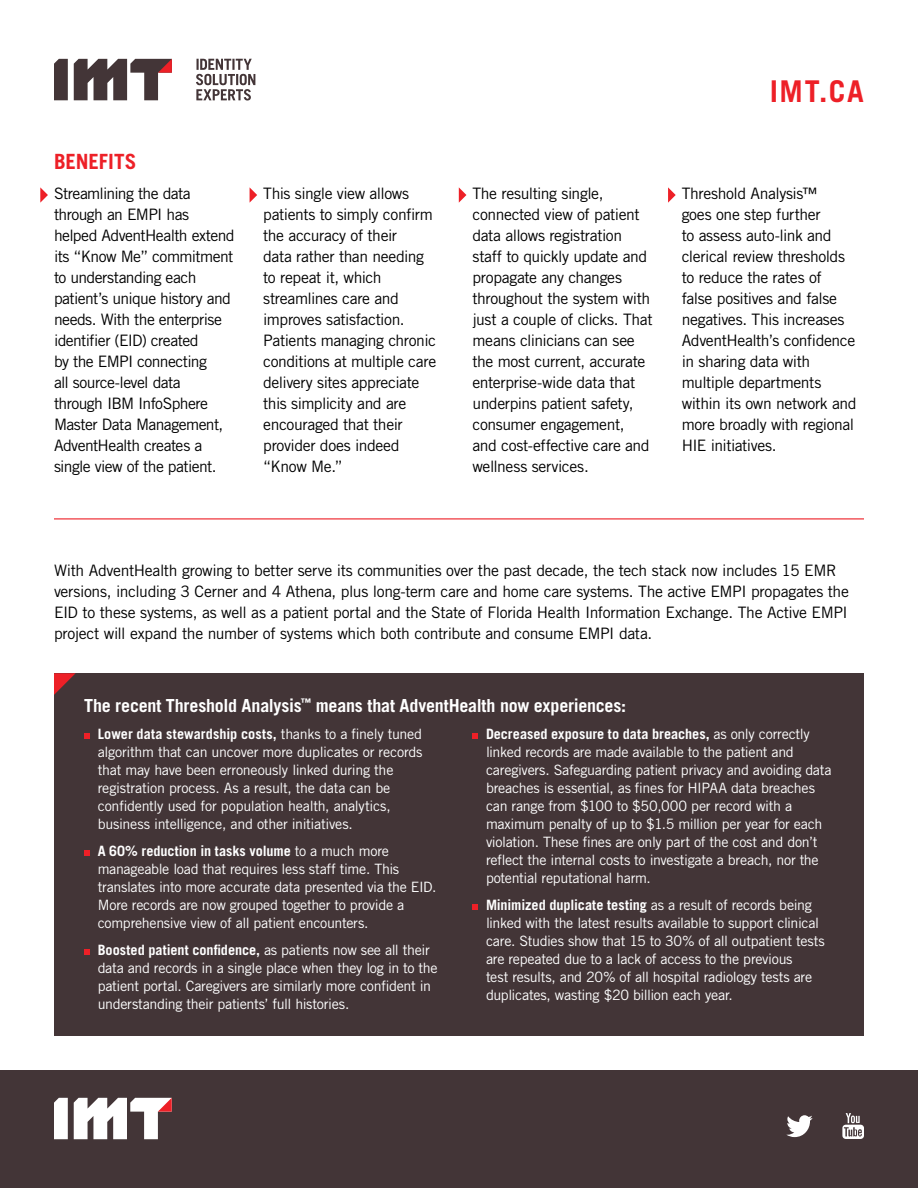
<style>
.page{position:relative;width:918px;height:1188px;background:#fff}
.page>*{position:absolute;margin:0;border:0;box-sizing:border-box;transform-origin:0 0}
.t1{font:700 30px "Trade Gothic LT Std";color:#ed2027}
.t2{font:700 21px "Trade Gothic LT Std";letter-spacing:-.005em;color:#ed2027}
.t3{font:700 18px "Trade Gothic LT Std";letter-spacing:-.015em;color:#fff}
.t4{font:15.75px/21px "Trade Gothic LT Std";letter-spacing:-.03em;color:#000}
.t5{font:14.25px/18px "Trade Gothic LT Std";letter-spacing:-.02em;color:#fff}
.s1{font-weight:700}
</style>
<div class="page">
<svg style="left:196px;top:59px;width:59px;height:42px"></svg>
<svg style="left:54px;top:59px;width:14px;height:41px"></svg>
<svg style="left:74px;top:59px;width:98px;height:41px"></svg>
<div style="left:54px;top:673px;width:810px;height:363px;background:#433537"></div>
<svg style="left:84px;top:734px;width:6px;height:5px"></svg>
<svg style="left:84px;top:851px;width:6px;height:5px"></svg>
<svg style="left:84px;top:950px;width:6px;height:5px"></svg>
<svg style="left:472px;top:734px;width:6px;height:5px"></svg>
<svg style="left:472px;top:905px;width:6px;height:5px"></svg>
<svg style="left:54px;top:673px;width:22px;height:22px"></svg>
<div style="left:0;top:1071px;width:918px;height:117px;background:#433537"></div>
<svg style="left:786px;top:1115px;width:27px;height:22px"></svg>
<svg style="left:842px;top:1113px;width:22px;height:26px"></svg>
<svg style="left:54px;top:1098px;width:14px;height:41px"></svg>
<svg style="left:74px;top:1098px;width:98px;height:41px"></svg>
<svg style="left:40px;top:187px;width:8px;height:16px"></svg>
<svg style="left:250px;top:188px;width:7px;height:14px"></svg>
<svg style="left:459px;top:187px;width:7px;height:16px"></svg>
<svg style="left:668px;top:187px;width:8px;height:16px"></svg>
<hr style="left:54px;top:518px;width:810px;height:1px;background:#ed2027">
<h1 class="t1" style="left:770px;top:73px;width:96px">IMT.CA</h1>
<h2 class="t2" style="left:54px;top:149px;width:84px">BENEFITS</h2>
<p class="t4" style="left:54px;top:183px;width:182px">Streamlining the data through an EMPI has helped AdventHealth extend its “Know Me” commitment to understanding each patient’s unique history and needs. With the enterprise identifier (EID) created<br>by the EMPI connecting<br>all source-level data<br>through IBM InfoSphere<br>Master Data Management,<br>AdventHealth creates a single view of the patient.</p>
<p class="t4" style="left:263px;top:183px;width:174px">This single view allows patients to simply confirm the accuracy of their<br>data rather than needing to repeat it, which streamlines care and improves satisfaction.<br>Patients managing chronic conditions at multiple care delivery sites appreciate this simplicity and are encouraged that their provider does indeed “Know Me.”</p>
<p class="t4" style="left:473px;top:183px;width:182px">The resulting single, connected view of patient data allows registration staff to quickly update and propagate any changes throughout the system with just a couple of clicks. That means clinicians can see the most current, accurate enterprise-wide data that underpins patient safety, consumer engagement, and cost-effective care and wellness services.</p>
<p class="t4" style="left:682px;top:183px;width:176px">Threshold Analysis™<br>goes one step further<br>to assess auto-link and clerical review thresholds to reduce the rates of<br>false positives and false negatives. This increases<br>AdventHealth’s confidence in sharing data with multiple departments within its own network and more broadly with regional<br>HIE initiatives.</p>
<p class="t4" style="left:54px;top:560px;width:796px">With AdventHealth growing to better serve its communities over the past decade, the tech stack now includes 15 EMR versions, including 3 Cerner and 4 Athena, plus long-term care and home care systems. The active EMPI propagates the EID to these systems, as well as a patient portal and the State of Florida Health Information Exchange. The Active EMPI project will expand the number of systems which both contribute and consume EMPI data.</p>
<p class="t3" style="left:84px;top:694px;width:543px">The recent Threshold Analysis<sup>™</sup> means that AdventHealth now experiences:</p>
<p class="t5" style="left:98px;top:725px;width:326px"><span class="s1">Lower data stewardship costs,</span> thanks to a finely tuned algorithm that can uncover more duplicates or records that may have been erroneously linked during the registration process. As a result, the data can be confidently used for population health, analytics, business intelligence, and other initiatives.</p>
<p class="t5" style="left:98px;top:842px;width:340px"><span class="s1">A 60% reduction in tasks volume</span> to a much more manageable load that requires less staff time. This translates into more accurate data presented via the EID.<br>More records are now grouped together to provide a comprehensive view of all patient encounters.</p>
<p class="t5" style="left:98px;top:941px;width:341px"><span class="s1">Boosted patient confidence,</span> as patients now see all their data and records in a single place when they log in to the patient portal. Caregivers are similarly more confident in understanding their patients’ full histories.</p>
<p class="t5" style="left:486px;top:725px;width:347px"><span class="s1">Decreased exposure to data breaches,</span> as only correctly linked records are made available to the patient and caregivers. Safeguarding patient privacy and avoiding data breaches is essential, as fines for HIPAA data breaches can range from $100 to $50,000 per record with a maximum penalty of up to $1.5 million per year for each violation. These fines are only part of the cost and don’t reflect the internal costs to investigate a breach, nor the potential reputational harm.</p>
<p class="t5" style="left:486px;top:896px;width:340px"><span class="s1">Minimized duplicate testing</span> as a result of records being linked with the latest results available to support clinical care. Studies show that 15 to 30% of all outpatient tests are repeated due to a lack of access to the previous<br>test results, and 20% of all hospital radiology tests are duplicates, wasting $20 billion each year.</p>
</div>
